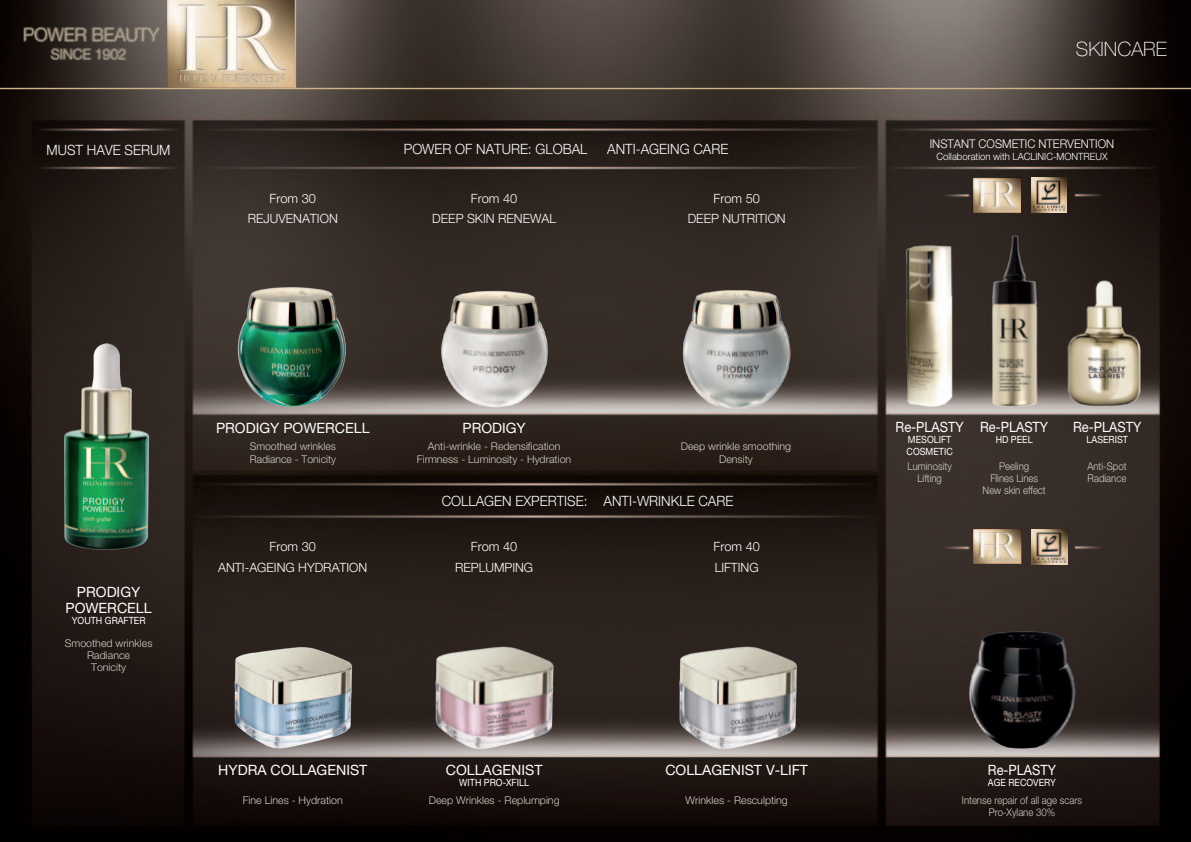
<style>
.page{position:relative;width:1191px;height:842px;background:#fff}
.page>*{position:absolute;margin:0;border:0;box-sizing:border-box;transform-origin:0 0}
.t1{font:100 19.9px "Helvetica Neue LT Std";color:#fff}
.t2{font:14.2px/15.6px "Helvetica Neue LT Std";color:#fff;text-align:center}
.t3{font:300 14.2px "Helvetica Neue LT Std";color:#fff;scale:.95 1}
.t4{font:14.2px "Helvetica Neue LT Std";color:#fff;scale:.9 1}
.t5{font:300 12.8px/20.3px "Helvetica Neue LT Std";color:#fff;text-align:center}
.t6{font:300 12px "Helvetica Neue LT Std";color:#fff;scale:.95 1}
.t7{font:300 10.6px/12.8px "Helvetica Neue LT Std";color:#d4cfc8;text-align:center}
.t8{font:300 10.6px/12.1px "Helvetica Neue LT Std";color:#d4cfc8;text-align:center;scale:.9 1}
.t9{font:300 10px "Helvetica Neue LT Std";color:#fff;scale:.95 1}
.t10{font:9.9px/11.4px "Helvetica Neue LT Std";color:#fff;scale:.9 1}
</style>
<div class="page">
<img style="left:0;top:0;width:1191px;height:842px">
<img style="left:226px;top:636px;width:133px;height:116px">
<img style="left:428px;top:626px;width:132px;height:126px">
<img style="left:665px;top:626px;width:143px;height:125px">
<img style="left:885px;top:183px;width:273px;height:225px">
<img style="left:927px;top:601px;width:231px;height:150px">
<img style="left:435px;top:226px;width:118px;height:184px">
<img style="left:232px;top:280px;width:119px;height:129px">
<img style="left:679px;top:273px;width:113px;height:136px">
<img style="left:36px;top:306px;width:145px;height:257px">
<img style="left:167px;top:0;width:128px;height:88px">
<img style="left:14px;top:10px;width:153px;height:78px">
<hr style="left:295px;top:0;width:1px;height:88px;background:#cdb38a">
<img style="left:1031px;top:178px;width:35px;height:34px">
<img style="left:973px;top:177px;width:48px;height:35px">
<img style="left:1031px;top:529px;width:36px;height:35px">
<img style="left:973px;top:529px;width:48px;height:35px">
<hr style="left:0;top:88px;width:1191px;height:1px;background:#cdb38a">
<h2 class="t3" style="left:47px;top:142px;width:132px">MUST HAVE SERUM</h2>
<h2 class="t3" style="left:404px;top:140px;width:195px">POWER OF NATURE: GLOBAL</h2>
<h2 class="t3" style="left:607px;top:140px;width:129px">ANTI-AGEING CARE</h2>
<p class="t5" style="left:248px;top:188px;width:91px">From 30<br>REJUVENATION</p>
<p class="t5" style="left:432px;top:188px;width:125px">From 40<br>DEEP SKIN RENEWAL</p>
<p class="t5" style="left:687px;top:188px;width:100px">From 50<br>DEEP NUTRITION</p>
<h2 class="t2" style="left:216px;top:420px;width:146px">PRODIGY POWERCELL</h2>
<h2 class="t2" style="left:462px;top:420px;width:65px">PRODIGY</h2>
<h2 class="t2" style="left:65px;top:584px;width:79px">PRODIGY<br>POWERCELL</h2>
<p class="t10" style="left:72px;top:615px;width:83px">YO UTH GRAFTER</p>
<p class="t7" style="left:65px;top:637px;width:89px;line-height:12.1px">Smoothed wrinkles<br>Radiance<br>Tonicity</p>
<p class="t7" style="left:250px;top:440px;width:88px;text-align:left">Smoothed wrinkles<br>Radiance - Tonicity</p>
<p class="t5" style="left:270px;top:536px;width:48px">From 30</p>
<p class="t5" style="left:218px;top:557px;width:48px">ANTI-Ageing</p>
<p class="t5" style="left:298px;top:557px;width:71px">HYDRATION</p>
<p class="t7" style="left:417px;top:440px;width:156px">Anti-wrinkle - Redensification<br>Firmness - Luminosity - Hydration</p>
<p class="t7" style="left:680px;top:440px;width:112px">Deep wrinkle smoothing<br>Density</p>
<h2 class="t3" style="left:442px;top:492px;width:155px">COLLAGEN EXPERTISE:</h2>
<h2 class="t3" style="left:603px;top:492px;width:138px">ANTI-WRINKLE CARE</h2>
<p class="t5" style="left:455px;top:536px;width:80px">From 40<br>REPLUMPING</p>
<p class="t5" style="left:713px;top:536px;width:48px;text-align:left">From 40<br>LIFTING</p>
<h2 class="t2" style="left:218px;top:762px;width:150px">HYDRA COLLAGENI ST</h2>
<h2 class="t2" style="left:446px;top:762px;width:98px">COLLAGENIST</h2>
<p class="t10" style="left:459px;top:777px;width:79px">WITH PRO-XFI LL</p>
<h2 class="t2" style="left:665px;top:762px;width:11px">COLLAG</h2>
<h2 class="t2" style="left:722px;top:762px;width:79px">ENIST V-LIFT</h2>
<p class="t7" style="left:243px;top:794px;width:101px">Fine Lines - Hydration</p>
<p class="t7" style="left:429px;top:794px;width:132px">Deep Wrinkles - Replumping</p>
<p class="t7" style="left:685px;top:794px;width:104px">Wrinkles - Resculpting</p>
<h1 class="t1" style="left:1075px;top:37px;width:92px">SKINCARE</h1>
<p class="t6" style="left:929px;top:136px;width:196px">INSTANT COSMETIC NTERVENTION</p>
<p class="t9" style="left:936px;top:150px;width:181px">Collaboration with LACLINIC-MONTREUX</p>
<h2 class="t4" style="left:895px;top:418px;width:77px">RE-PLASTY</h2>
<p class="t10" style="left:906px;top:434px;width:53px">MESOLI FT<br>COSMETIC</p>
<h2 class="t4" style="left:980px;top:418px;width:77px">RE-PLASTY</h2>
<p class="t10" style="left:995px;top:434px;width:42px">HD PEEL</p>
<h2 class="t4" style="left:1073px;top:418px;width:77px">RE-PLASTY</h2>
<p class="t10" style="left:1086px;top:434px;width:41px">LASERIST</p>
<p class="t8" style="left:907px;top:460px;width:51px">Luminosity<br>Lifting</p>
<p class="t8" style="left:982px;top:460px;width:72px">Peeling<br>Flines Lines<br>New skin effect</p>
<p class="t8" style="left:1087px;top:460px;width:45px;text-align:left">Anti-Spot<br>Radiance</p>
<h2 class="t4" style="left:988px;top:761px;width:77px">RE-PLASTY</h2>
<p class="t10" style="left:988px;top:777px;width:44px">AG E RECOV</p>
<p class="t10" style="left:1038px;top:777px;width:21px">ERY</p>
<p class="t8" style="left:962px;top:794px;width:135px">Intense repair of all age scars<br>Pro-Xylane 30%</p>
</div>
